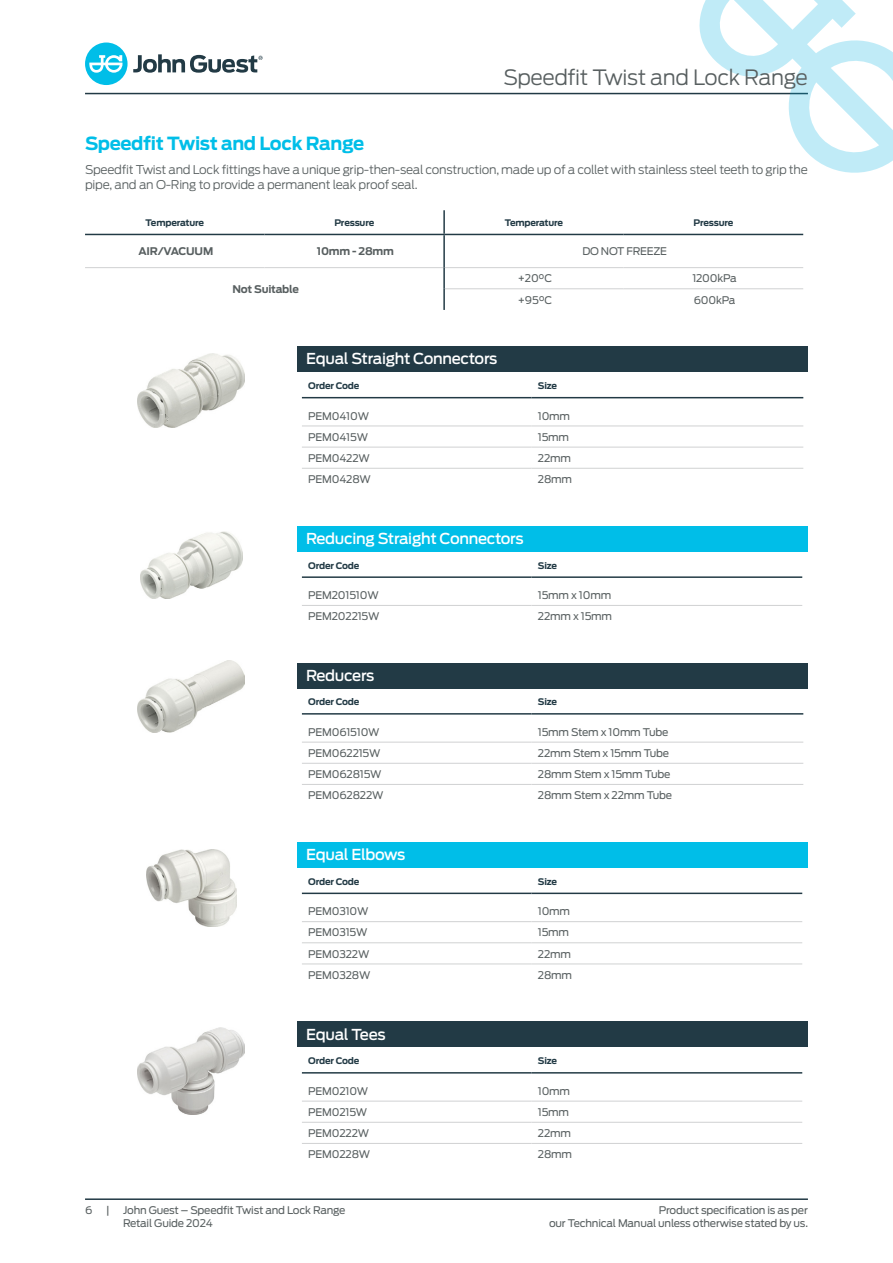
<style>
.page{position:relative;width:893px;height:1263px;background:#fff}
.page>*{position:absolute;margin:0;border:0;box-sizing:border-box;transform-origin:0 0}
.t1{font:300 21px "Antenna";letter-spacing:-.02em;color:#585f60}
.t2{font:700 18px "Antenna";letter-spacing:-.02em;color:#00bee8}
.t3{font:500 15px "Antenna";letter-spacing:-.02em;color:#fff}
.t4{font:300 12px/15px "Antenna";letter-spacing:-.02em;color:#585f60}
.t5{font:10.5px/12.6px "Antenna";letter-spacing:-.02em;color:#585f60}
.t6{font:700 10.5px "Antenna";letter-spacing:-.02em;color:#585f60}
.t7{font:700 9px "Antenna";letter-spacing:-.02em;color:#223a45}
</style>
<div class="page">
<hr style="left:85px;top:93px;width:723px;height:1px;background:#223a45">
<div style="left:85px;top:43px;width:43px;height:42px;background:#00bee8;border-radius:50%"></div>
<svg style="left:89px;top:55px;width:34px;height:18px"></svg>
<svg style="left:133px;top:54px;width:130px;height:19px"></svg>
<svg style="left:697px;top:0;width:196px;height:173px"></svg>
<hr style="left:85px;top:1198px;width:723px;height:2px;background:#223a45">
<hr style="left:302px;top:397px;width:229px;height:1px;background:#223a45">
<hr style="left:531px;top:397px;width:272px;height:1px;background:#223a45">
<hr style="left:302px;top:425px;width:229px;height:1px;background:#d3d4d5">
<hr style="left:531px;top:425px;width:272px;height:1px;background:#d3d4d5">
<hr style="left:302px;top:447px;width:229px;height:1px;background:#d3d4d5">
<hr style="left:531px;top:447px;width:272px;height:1px;background:#d3d4d5">
<hr style="left:302px;top:468px;width:229px;height:1px;background:#d3d4d5">
<hr style="left:531px;top:468px;width:272px;height:1px;background:#d3d4d5">
<div style="left:298px;top:347px;width:510px;height:25px;background:#223a45"></div>
<img style="left:138px;top:353px;width:106px;height:74px">
<hr style="left:302px;top:576px;width:229px;height:2px;background:#223a45">
<hr style="left:531px;top:576px;width:271px;height:2px;background:#223a45">
<hr style="left:302px;top:605px;width:229px;height:1px;background:#d3d4d5">
<hr style="left:531px;top:605px;width:271px;height:1px;background:#d3d4d5">
<div style="left:298px;top:526px;width:510px;height:25px;background:#00bee8"></div>
<img style="left:140px;top:532px;width:102px;height:66px">
<hr style="left:85px;top:234px;width:180px;height:1px;background:#223a45">
<hr style="left:265px;top:234px;width:179px;height:1px;background:#223a45">
<hr style="left:444px;top:234px;width:180px;height:1px;background:#223a45">
<hr style="left:624px;top:234px;width:179px;height:1px;background:#223a45">
<hr style="left:85px;top:267px;width:180px;height:1px;background:#d3d4d5">
<hr style="left:265px;top:267px;width:178px;height:1px;background:#d3d4d5">
<hr style="left:445px;top:267px;width:179px;height:1px;background:#d3d4d5">
<hr style="left:624px;top:267px;width:179px;height:1px;background:#d3d4d5">
<hr style="left:445px;top:288px;width:179px;height:1px;background:#d3d4d5">
<hr style="left:624px;top:288px;width:179px;height:1px;background:#d3d4d5">
<hr style="left:443px;top:210px;width:2px;height:24px;background:#223a45">
<hr style="left:443px;top:235px;width:2px;height:33px;background:#223a45">
<hr style="left:443px;top:268px;width:2px;height:21px;background:#223a45">
<hr style="left:443px;top:289px;width:2px;height:21px;background:#223a45">
<hr style="left:302px;top:892px;width:229px;height:2px;background:#223a45">
<hr style="left:531px;top:892px;width:271px;height:2px;background:#223a45">
<hr style="left:302px;top:921px;width:229px;height:1px;background:#d3d4d5">
<hr style="left:531px;top:921px;width:271px;height:1px;background:#d3d4d5">
<hr style="left:302px;top:942px;width:229px;height:1px;background:#d3d4d5">
<hr style="left:531px;top:942px;width:271px;height:1px;background:#d3d4d5">
<hr style="left:302px;top:963px;width:229px;height:1px;background:#d3d4d5">
<hr style="left:531px;top:963px;width:271px;height:1px;background:#d3d4d5">
<div style="left:298px;top:842px;width:510px;height:25px;background:#00bee8"></div>
<img style="left:147px;top:849px;width:89px;height:77px">
<hr style="left:302px;top:1072px;width:229px;height:1px;background:#223a45">
<hr style="left:531px;top:1072px;width:271px;height:1px;background:#223a45">
<hr style="left:302px;top:1100px;width:229px;height:2px;background:#d3d4d5">
<hr style="left:531px;top:1100px;width:271px;height:2px;background:#d3d4d5">
<hr style="left:302px;top:1122px;width:229px;height:1px;background:#d3d4d5">
<hr style="left:531px;top:1122px;width:271px;height:1px;background:#d3d4d5">
<hr style="left:302px;top:1143px;width:229px;height:1px;background:#d3d4d5">
<hr style="left:531px;top:1143px;width:271px;height:1px;background:#d3d4d5">
<div style="left:298px;top:1022px;width:510px;height:25px;background:#223a45"></div>
<img style="left:138px;top:1028px;width:106px;height:86px">
<hr style="left:302px;top:713px;width:229px;height:2px;background:#223a45">
<hr style="left:531px;top:713px;width:272px;height:2px;background:#223a45">
<hr style="left:302px;top:763px;width:229px;height:1px;background:#d3d4d5">
<hr style="left:531px;top:763px;width:272px;height:1px;background:#d3d4d5">
<hr style="left:302px;top:742px;width:229px;height:1px;background:#d3d4d5">
<hr style="left:531px;top:742px;width:272px;height:1px;background:#d3d4d5">
<hr style="left:302px;top:784px;width:229px;height:1px;background:#d3d4d5">
<hr style="left:531px;top:784px;width:272px;height:1px;background:#d3d4d5">
<div style="left:298px;top:663px;width:510px;height:25px;background:#223a45"></div>
<img style="left:138px;top:660px;width:106px;height:72px">
<h1 class="t1" style="left:503px;top:65px;width:306px">Speedfit Twist and Lock Range</h1>
<h2 class="t2" style="left:85px;top:133px;width:281px">Speedfit Twist and Lock Range</h2>
<p class="t4" style="left:85px;top:162px;width:724px">Speedfit Twist and Lock fittings have a unique grip-then-seal construction, made up of a collet with stainless steel teeth to grip the pipe, and an O-Ring to provide a permanent leak proof seal.</p>
<p class="t7" style="left:146px;top:217px;width:60px">Temperature</p>
<p class="t7" style="left:334px;top:217px;width:41px">Pressure</p>
<p class="t7" style="left:505px;top:217px;width:60px">Temperature</p>
<p class="t7" style="left:693px;top:217px;width:41px">Pressure</p>
<p class="t6" style="left:138px;top:245px;width:76px">AIR/VACUUM</p>
<p class="t6" style="left:317px;top:245px;width:79px">10mm - 28mm</p>
<p class="t5" style="left:582px;top:245px;width:86px">DO NOT FREEZE</p>
<p class="t6" style="left:232px;top:283px;width:68px">Not Suitable</p>
<p class="t5" style="left:518px;top:272px;width:36px">+20°C</p>
<p class="t5" style="left:692px;top:272px;width:46px">1200kPa</p>
<p class="t5" style="left:518px;top:293px;width:36px">+95°C</p>
<p class="t5" style="left:694px;top:293px;width:43px">600kPa</p>
<h3 class="t3" style="left:306px;top:350px;width:193px">Equal Straight Connectors</h3>
<p class="t7" style="left:308px;top:380px;width:53px">Order Code</p>
<p class="t7" style="left:538px;top:380px;width:21px">Size</p>
<p class="t5" style="left:308px;top:409px;width:62px">PEM0410W</p>
<p class="t5" style="left:538px;top:409px;width:34px">10mm</p>
<p class="t5" style="left:308px;top:431px;width:61px">PEM0415W</p>
<p class="t5" style="left:538px;top:431px;width:33px">15mm</p>
<p class="t5" style="left:308px;top:452px;width:63px">PEM0422W</p>
<p class="t5" style="left:538px;top:452px;width:35px">22mm</p>
<p class="t5" style="left:308px;top:473px;width:64px">PEM0428W</p>
<p class="t5" style="left:538px;top:473px;width:36px">28mm</p>
<h3 class="t3" style="left:306px;top:529px;width:219px">Reducing Straight Connectors</h3>
<p class="t7" style="left:308px;top:560px;width:53px">Order Code</p>
<p class="t7" style="left:538px;top:560px;width:21px">Size</p>
<p class="t5" style="left:308px;top:589px;width:72px">PEM201510W</p>
<p class="t5" style="left:538px;top:589px;width:75px">15mm x 10mm</p>
<p class="t5" style="left:308px;top:610px;width:73px">PEM202215W</p>
<p class="t5" style="left:538px;top:610px;width:76px">22mm x 15mm</p>
<h3 class="t3" style="left:306px;top:667px;width:70px">Reducers</h3>
<p class="t7" style="left:308px;top:697px;width:53px">Order Code</p>
<p class="t7" style="left:538px;top:697px;width:21px">Size</p>
<p class="t5" style="left:308px;top:726px;width:73px">PEM061510W</p>
<p class="t5" style="left:538px;top:726px;width:132px">15mm Stem x 10mm Tube</p>
<p class="t5" style="left:308px;top:747px;width:74px">PEM062215W</p>
<p class="t5" style="left:538px;top:747px;width:133px">22mm Stem x 15mm Tube</p>
<p class="t5" style="left:308px;top:768px;width:75px">PEM062815W</p>
<p class="t5" style="left:538px;top:768px;width:134px">28mm Stem x 15mm Tube</p>
<p class="t5" style="left:308px;top:789px;width:77px">PEM062822W</p>
<p class="t5" style="left:538px;top:789px;width:136px">28mm Stem x 22mm Tube</p>
<h3 class="t3" style="left:306px;top:846px;width:101px">Equal Elbows</h3>
<p class="t7" style="left:308px;top:876px;width:53px">Order Code</p>
<p class="t7" style="left:538px;top:876px;width:21px">Size</p>
<p class="t5" style="left:308px;top:905px;width:62px">PEM0310W</p>
<p class="t5" style="left:538px;top:905px;width:34px">10mm</p>
<p class="t5" style="left:308px;top:926px;width:61px">PEM0315W</p>
<p class="t5" style="left:538px;top:926px;width:33px">15mm</p>
<p class="t5" style="left:308px;top:947px;width:63px">PEM0322W</p>
<p class="t5" style="left:538px;top:947px;width:35px">22mm</p>
<p class="t5" style="left:308px;top:969px;width:64px">PEM0328W</p>
<p class="t5" style="left:538px;top:969px;width:36px">28mm</p>
<h3 class="t3" style="left:306px;top:1025px;width:81px">Equal Tees</h3>
<p class="t7" style="left:308px;top:1056px;width:53px">Order Code</p>
<p class="t7" style="left:538px;top:1056px;width:21px">Size</p>
<p class="t5" style="left:308px;top:1085px;width:62px">PEM0210W</p>
<p class="t5" style="left:538px;top:1085px;width:34px">10mm</p>
<p class="t5" style="left:308px;top:1106px;width:61px">PEM0215W</p>
<p class="t5" style="left:538px;top:1106px;width:33px">15mm</p>
<p class="t5" style="left:308px;top:1127px;width:62px">PEM0222W</p>
<p class="t5" style="left:538px;top:1127px;width:35px">22mm</p>
<p class="t5" style="left:308px;top:1148px;width:63px">PEM0228W</p>
<p class="t5" style="left:538px;top:1148px;width:36px">28mm</p>
<p class="t5" style="left:85px;top:1204px;width:9px">6</p>
<p class="t5" style="left:106px;top:1204px;width:5px">|</p>
<p class="t5" style="left:123px;top:1204px;width:224px">John Guest – Speedfit Twist and Lock Range<br>Retail Guide 2024</p>
<p class="t5" style="left:549px;top:1204px;width:260px;text-align:right">Product specification is as per<br>our Technical Manual unless otherwise stated by us.</p>
</div>
